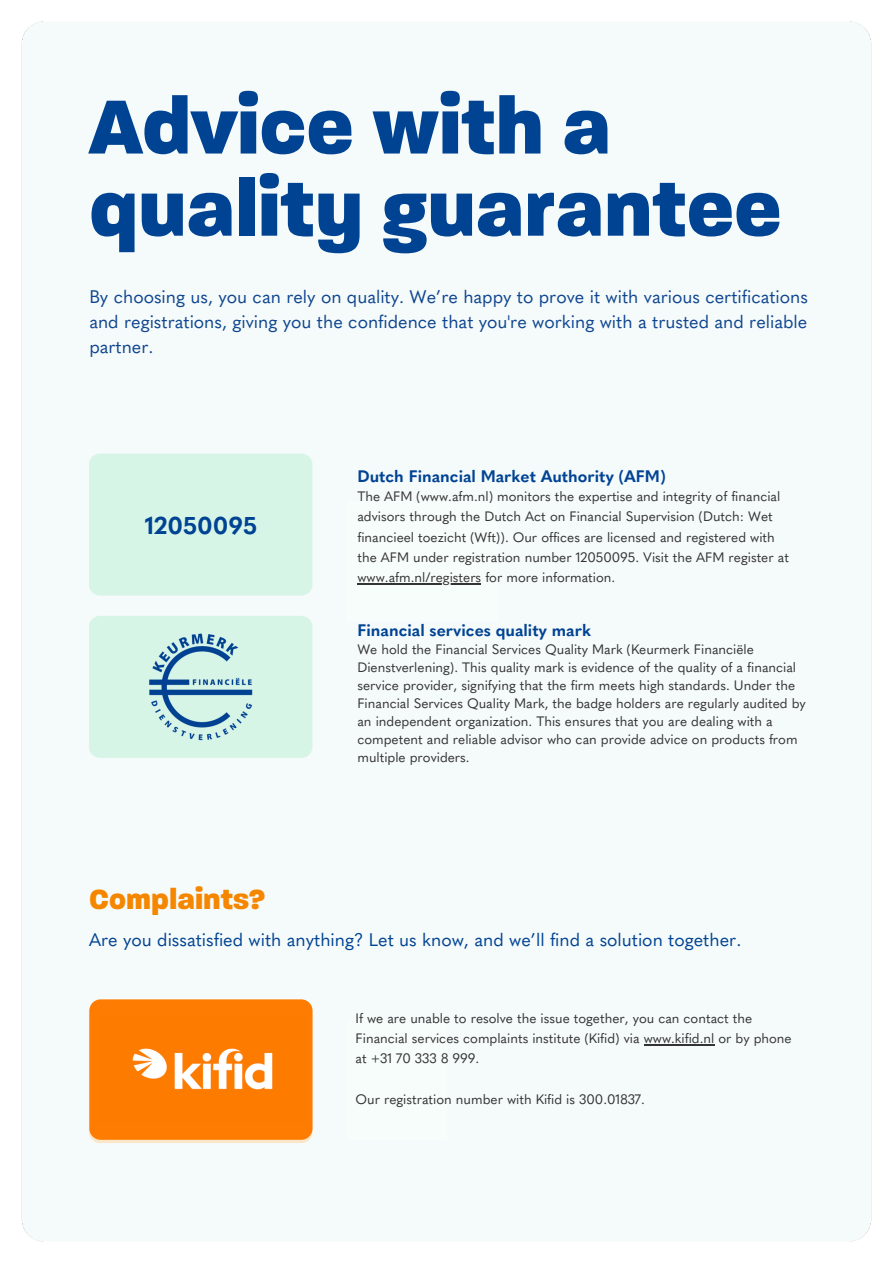
<style>
.page{position:relative;width:894px;height:1264px;background:#fff}
.page>*{position:absolute;margin:0;border:0;box-sizing:border-box;transform-origin:0 0}
.t1{font:800 82.5px/82.2px "Paralucent";color:#004393}
.t2{font:800 30px "Paralucent";color:#f58700}
.t3{font:700 24px "Quasimoda";color:#004393}
.t4{font:18px/24.8px "Quasimoda";color:#0e458f;text-align:justify}
.t5{font:18px "Quasimoda";color:#004393}
.t6{font:700 16.5px "Quasimoda";color:#004393}
.t7{font:13.5px/18px "Quasimoda";color:#333}
</style>
<div class="page">
<div style="left:21px;top:21px;width:851px;height:1221px;background:#f5fafa"></div>
<div style="left:346px;top:1020px;width:100px;height:119px;background:#f7fdfb"></div>
<div style="left:346px;top:501px;width:151px;height:120px;background:#f7fdfb"></div>
<div style="left:89px;top:999px;width:223px;height:140px;background:#fd7c01;border-radius:11px"></div>
<img style="left:132px;top:1048px;width:141px;height:42px">
<hr style="left:357px;top:583px;width:124px;height:1px;background:#333">
<hr style="left:643px;top:1043px;width:71px;height:2px;background:#333">
<p class="t1" style="left:89px;top:92px;width:693px">Advice with a quality guarantee</p>
<p class="t4" style="left:89px;top:284px;width:720px">By choosing us, you can rely on quality. We’re happy to prove it with various certifications and registrations, giving you the confidence that you're working with a trusted and reliable partner.</p>
<p class="t3" style="left:145px;top:511px;width:114px">12050095</p>
<h4 class="t2" style="left:89px;top:886px;width:178px">Complaints?</h4>
<p class="t6" style="left:357px;top:466px;width:310px">Dutch Financial Market Authority (AFM)</p>
<p class="t7" style="left:357px;top:486px;width:424px;line-height:20.2px">The AFM (www.afm.nl) monitors the expertise and integrity of financial advisors through the Dutch Act on Financial Supervision (Dutch: Wet financieel toezicht (Wft)). Our offices are licensed and registered with</p>
<p class="t7" style="left:357px;top:548px;width:433px">the AFM under registration number 12050095. Visit the AFM register at</p>
<p class="t7" style="left:357px;top:568px;width:259px">www.afm.nl/registers for more information.</p>
<h3 class="t6" style="left:357px;top:620px;width:235px">Financial services quality mark</h3>
<p class="t7" style="left:357px;top:640px;width:450px">We hold the Financial Services Quality Mark (Keurmerk Financiële Dienstverlening). This quality mark is evidence of the quality of a financial service provider, signifying that the firm meets high standards. Under the Financial Services Quality Mark, the badge holders are regularly audited by an independent organization. This ensures that you are dealing with a competent and reliable advisor who can provide advice on products from multiple providers.</p>
<h1 class="t5" style="left:89px;top:928px;width:653px">Are you dissatisfied with anything? Let us know, and we’ll find a solution together.</h1>
<h2 class="t7" style="left:355px;top:1007px;width:437px;line-height:20.2px">If we are unable to resolve the issue together, you can contact the<br>Financial services complaints institute (Kifid) via www.kifid.nl or by phone at +31 70 333 8 999.</h2>
<h4 class="t7" style="left:355px;top:1089px;width:291px">Our registration number with Kifid is 300.01837.</h4>
</div>
